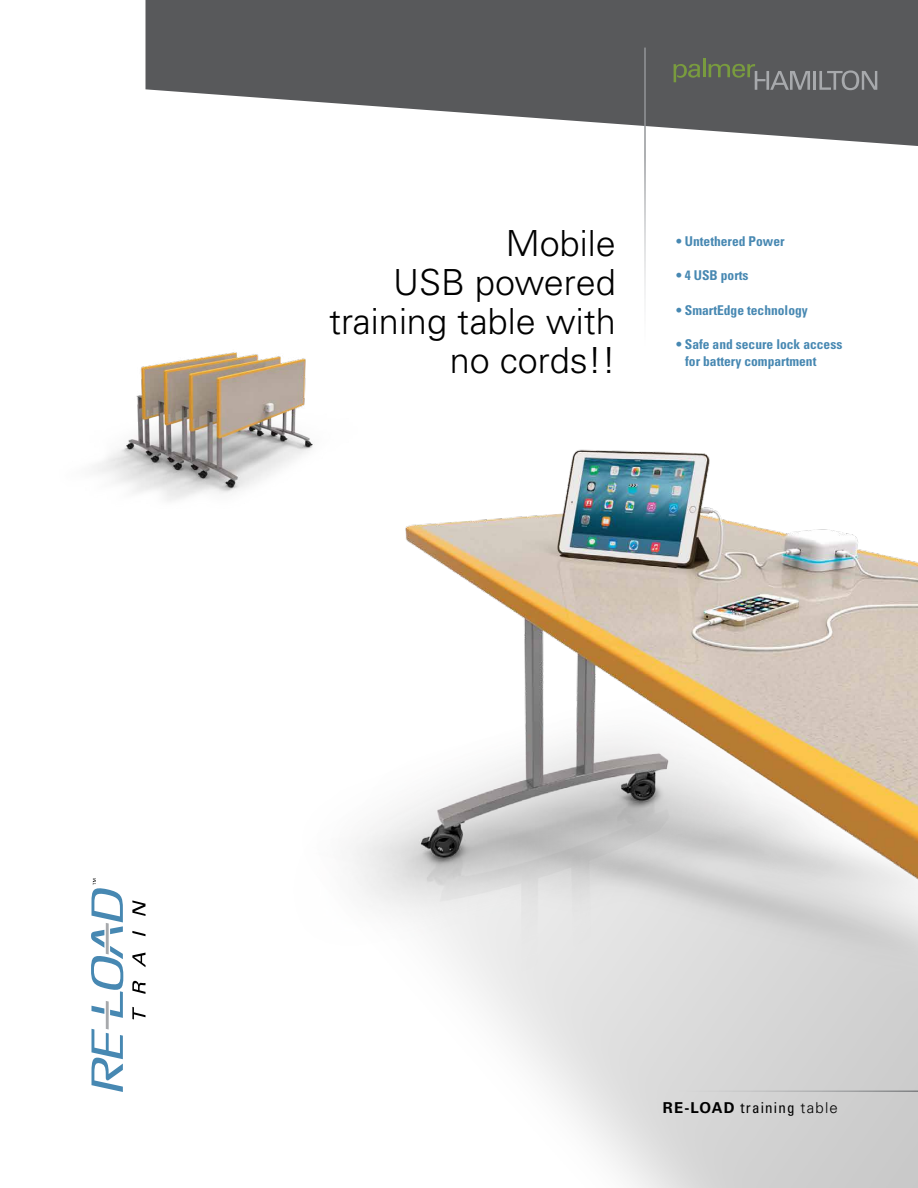
<style>
.page{position:relative;width:918px;height:1188px;background:#fff}
.page>*{position:absolute;margin:0;border:0;box-sizing:border-box;transform-origin:0 0}
.t1{font:300 36px/39px "Univers";color:#000;text-align:right}
.t2{font:condensed 15px "Univers";letter-spacing:.08em;color:#000}
.t3{font:700 condensed 13.5px/16.5px "Univers";color:#4788b2}
.s1{font-weight:700;font-stretch:normal}
.s2{font-weight:300;font-stretch:normal}
</style>
<div class="page">
<svg style="left:146px;top:0;width:772px;height:146px;fill:#58595b"></svg>
<hr style="left:644px;top:48px;width:2px;height:320px;background:#fff">
<img style="left:91px;top:449px;width:827px;height:739px">
<img style="left:91px;top:352px;width:284px;height:256px">
<hr style="left:813px;top:71px;width:3px;height:19px;background:#a7a9ac">
<svg style="left:819px;top:70px;width:58px;height:20px"></svg>
<hr style="left:703px;top:58px;width:3px;height:19px;background:#799b3e">
<svg style="left:709px;top:64px;width:101px;height:26px;background:#676c65"></svg>
<svg style="left:673px;top:64px;width:27px;height:18px"></svg>
<h1 class="t1" style="left:329px;top:224px;width:288px">Mobile<br>USB powered training table with no cords!!</h1>
<p class="t3" style="left:676px;top:233px;width:110px">• Untethered Power</p>
<p class="t3" style="left:676px;top:267px;width:74px">• 4 USB ports</p>
<p class="t3" style="left:676px;top:302px;width:133px">• SmartEdge technology</p>
<p class="t3" style="left:685px;top:336px;width:159px;text-indent:-9px">• Safe and secure lock access for battery compartment</p>
<p class="t2" style="left:663px;top:1098px;width:177px"><span class="s1">RE-LOAD</span> training <span class="s2">table</span></p>
</div>
